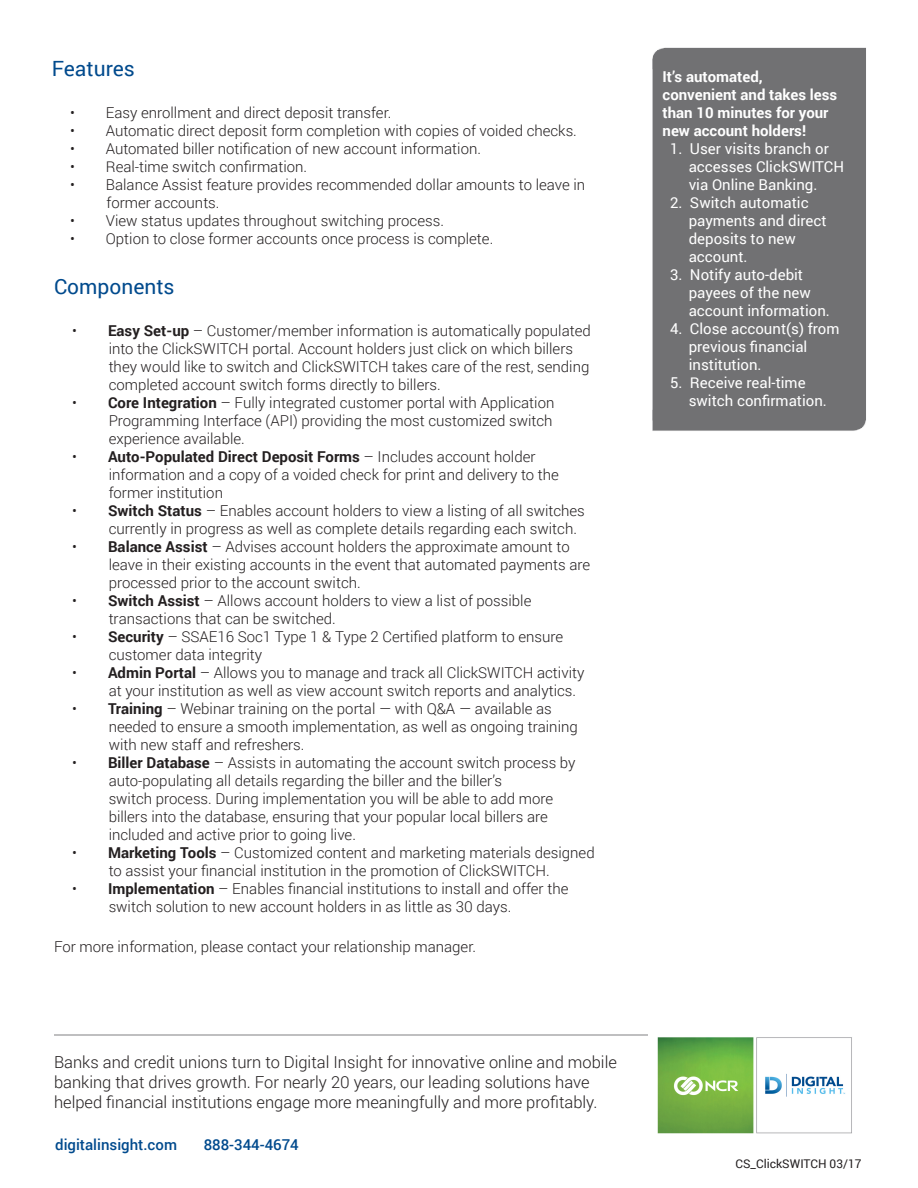
<style>
.page{position:relative;width:918px;height:1188px;background:#fff}
.page>*{position:absolute;margin:0;border:0;box-sizing:border-box;transform-origin:0 0}
.t1{font:21px "Roboto";color:#004a8d}
.t2{font:300 16.5px/19.8px "Roboto";color:#231f20}
.t3{font:300 15px "Roboto";color:#231f20}
.t4{font:15px "Roboto";color:#fff}
.t5{font:700 15px/18px "Roboto";color:#fff}
.t6{font:700 15px "Roboto";color:#231f20}
.t7{font:500 15px "Roboto";color:#004a8d}
.t8{font:12px "Roboto";color:#231f20}
.s1{font-weight:700}
.s2{font-weight:300}
</style>
<div class="page">
<div style="left:652px;top:48px;width:214px;height:383px;background:#717173"></div>
<hr style="left:54px;top:1035px;width:808px;height:1px;background:#808083">
<img style="left:648px;top:1035px;width:214px;height:99px">
<p class="t1" style="left:52px;top:54px;width:84px">Features</p>
<p class="t3" style="left:70px;top:102px;width:323px">• Easy enrollment and direct deposit transfer.</p>
<p class="t3" style="left:70px;top:120px;width:508px">• Automatic direct deposit form completion with copies of voided checks.</p>
<p class="t3" style="left:70px;top:138px;width:412px">• Automated biller notification of new account information.</p>
<p class="t3" style="left:70px;top:156px;width:239px">• Real-time switch confirmation.</p>
<p class="t3" style="left:70px;top:174px;width:517px">• Balance Assist feature provides recommended dollar amounts to leave in</p>
<p class="t3" style="left:107px;top:192px;width:115px">former accounts.</p>
<p class="t3" style="left:70px;top:210px;width:375px">• View status updates throughout switching process.</p>
<p class="t3" style="left:70px;top:228px;width:425px">• Option to close former accounts once process is complete.</p>
<p class="t1" style="left:54px;top:272px;width:122px">Components</p>
<p class="t3" style="left:72px;top:320px;width:520px">• <span class="s1">Easy Set-up</span> – Customer/member information is automatically populated</p>
<p class="t3" style="left:109px;top:338px;width:466px">into the ClickSWITCH portal. Account holders just click on which billers</p>
<p class="t3" style="left:109px;top:356px;width:482px">they would like to switch and ClickSWITCH takes care of the rest, sending</p>
<p class="t3" style="left:109px;top:374px;width:334px">completed account switch forms directly to billers.</p>
<p class="t3" style="left:72px;top:392px;width:484px">• <span class="s1">Core Integration</span> – Fully integrated customer portal with Application</p>
<p class="t3" style="left:109px;top:410px;width:445px">Programming Interface (API) providing the most customized switch</p>
<p class="t3" style="left:109px;top:428px;width:138px">experience available.</p>
<p class="t6" style="left:72px;top:446px;width:465px"><span class="s2">•</span> Auto-Populated Direct Deposit Forms <span class="s2">– Includes account holder</span></p>
<p class="t3" style="left:109px;top:464px;width:452px">information and a copy of a voided check for print and delivery to the</p>
<p class="t3" style="left:109px;top:482px;width:116px">former institution</p>
<p class="t3" style="left:72px;top:500px;width:514px">• <span class="s1">Switch Status</span> – Enables account holders to view a listing of all switches</p>
<p class="t3" style="left:109px;top:518px;width:470px">currently in progress as well as complete details regarding each switch.</p>
<p class="t3" style="left:72px;top:536px;width:499px">• <span class="s1">Balance Assist</span> – Advises account holders the approximate amount to</p>
<p class="t3" style="left:109px;top:554px;width:483px">leave in their existing accounts in the event that automated payments are</p>
<p class="t3" style="left:109px;top:572px;width:254px">processed prior to the account switch.</p>
<p class="t3" style="left:72px;top:590px;width:461px">• <span class="s1">Switch Assist</span> – Allows account holders to view a list of possible</p>
<p class="t3" style="left:109px;top:608px;width:229px">transactions that can be switched.</p>
<p class="t3" style="left:72px;top:626px;width:492px">• <span class="s1">Security</span> – SSAE16 Soc1 Type 1 &amp; Type 2 Certified platform to ensure</p>
<p class="t3" style="left:109px;top:644px;width:155px">customer data integrity</p>
<p class="t3" style="left:72px;top:662px;width:514px">• <span class="s1">Admin Portal</span> – Allows you to manage and track all ClickSWITCH activity</p>
<p class="t3" style="left:109px;top:680px;width:469px">at your institution as well as view account switch reports and analytics.</p>
<p class="t3" style="left:72px;top:698px;width:481px">• <span class="s1">Training</span> – Webinar training on the portal — with Q&amp;A — available as</p>
<p class="t3" style="left:109px;top:716px;width:471px">needed to ensure a smooth implementation, as well as ongoing training</p>
<p class="t3" style="left:109px;top:734px;width:197px">with new staff and refreshers.</p>
<p class="t3" style="left:72px;top:752px;width:505px">• <span class="s1">Biller Database</span> – Assists in automating the account switch process by</p>
<p class="t3" style="left:109px;top:770px;width:395px">auto-populating all details regarding the biller and the biller’s</p>
<p class="t3" style="left:109px;top:788px;width:446px">switch process. During implementation you will be able to add more</p>
<p class="t3" style="left:109px;top:806px;width:441px">billers into the database, ensuring that your popular local billers are</p>
<p class="t3" style="left:109px;top:824px;width:249px">included and active prior to going live.</p>
<p class="t3" style="left:72px;top:842px;width:524px">• <span class="s1">Marketing Tools</span> – Customized content and marketing materials designed</p>
<p class="t3" style="left:109px;top:860px;width:442px">to assist your financial institution in the promotion of ClickSWITCH.</p>
<p class="t3" style="left:72px;top:878px;width:498px">• <span class="s1">Implementation</span> – Enables financial institutions to install and offer the</p>
<p class="t3" style="left:109px;top:896px;width:404px">switch solution to new account holders in as little as 30 days.</p>
<p class="t3" style="left:54px;top:936px;width:424px">For more information, please contact your relationship manager.</p>
<p class="t2" style="left:54px;top:1052px;width:564px">Banks and credit unions turn to Digital Insight for innovative online and mobile banking that drives growth. For nearly 20 years, our leading solutions have helped financial institutions engage more meaningfully and more profitably.</p>
<p class="t7" style="left:55px;top:1134px;width:123px">digitalinsight.com</p>
<p class="t7" style="left:204px;top:1134px;width:97px">888-344-4674</p>
<p class="t5" style="left:663px;top:67px;width:102px">It’s automated,</p>
<p class="t5" style="left:663px;top:85px;width:176px">convenient and takes less than 10 minutes for your new account holders!</p>
<p class="t4" style="left:670px;top:138px;width:160px">1. User visits branch or</p>
<p class="t4" style="left:689px;top:156px;width:157px">accesses ClickSWITCH</p>
<p class="t4" style="left:689px;top:174px;width:130px">via Online Banking.</p>
<p class="t4" style="left:670px;top:192px;width:140px">2. Switch automatic</p>
<p class="t4" style="left:689px;top:210px;width:139px">payments and direct</p>
<p class="t4" style="left:689px;top:228px;width:109px">deposits to new</p>
<p class="t4" style="left:689px;top:246px;width:60px">account.</p>
<p class="t4" style="left:670px;top:264px;width:135px">3. Notify auto-debit</p>
<p class="t4" style="left:689px;top:282px;width:124px">payees of the new</p>
<p class="t4" style="left:689px;top:300px;width:143px">account information.</p>
<p class="t4" style="left:670px;top:318px;width:171px">4. Close account(s) from</p>
<p class="t4" style="left:689px;top:336px;width:120px">previous financial</p>
<p class="t4" style="left:689px;top:354px;width:74px">institution.</p>
<p class="t4" style="left:670px;top:372px;width:137px">5. Receive real-time</p>
<p class="t4" style="left:689px;top:390px;width:140px">switch confirmation.</p>
<p class="t8" style="left:736px;top:1155px;width:128px">CS_ClickSWITCH 03/17</p>
</div>
